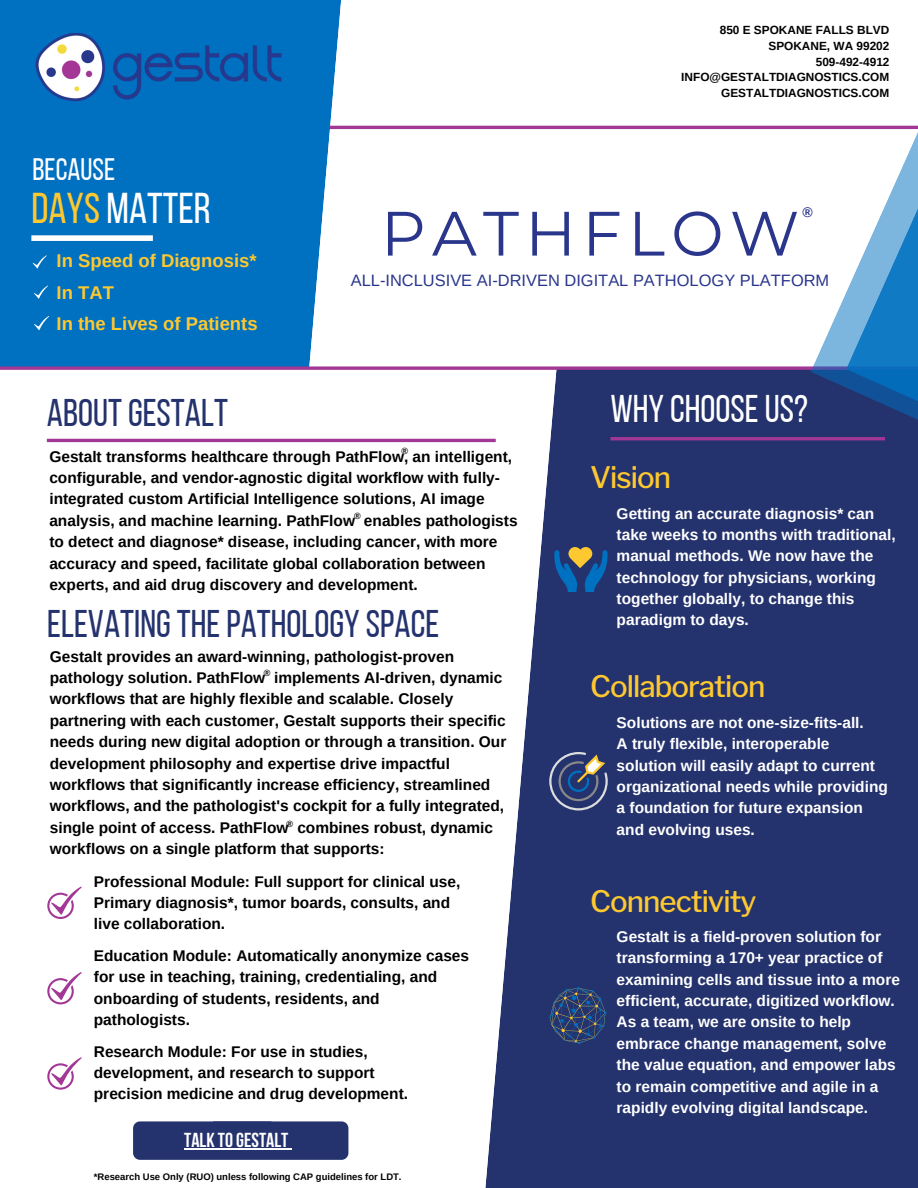
<style>
.page{position:relative;width:918px;height:1188px;background:#fff}
.page>*{position:absolute;margin:0;border:0;box-sizing:border-box;transform-origin:0 0}
.t1{font:62.55px "Montserrat";letter-spacing:.1em;color:#2a368c}
.t2{font:43.05px "Bebas Neue";color:#fff}
.t3{font:38.55px "Bebas Neue";color:#24326d}
.t4{font:38.55px "Bebas Neue";color:#fff}
.t5{font:31.05px "Bebas Neue";color:#fff}
.t6{font:500 29.55px "Libre Franklin";letter-spacing:-.035em;color:#fdc830}
.t7{font:700 20.25px "Bebas Neue";color:#fff}
.t8{font:700 18.45px/31.5px "Arimo";color:#fdc830}
.t9{font:16.5px "Arimo";color:#2a368c}
.t10{font:700 15.45px/21.3px "Arimo";color:#000}
.t11{font:700 15.45px/21.3px "Arimo";color:#fff}
.t12{font:700 13.95px "Arimo";color:#2a368c}
.t13{font:700 11.85px/15.8px "Arimo";color:#000;text-align:right}
.t14{font:700 9.45px "Arimo";color:#000}
.t15{font:700 9px "Arimo";color:#000}
.s1{color:#fdc830}
</style>
<div class="page">
<svg style="left:482px;top:370px;width:436px;height:818px;background:#39457b"></svg>
<hr style="left:0;top:126px;width:918px;height:3px;background:#a33795">
<div style="left:0;top:0;width:345px;height:366px;background:#0070c0"></div>
<svg style="left:0;top:366px;width:811px;height:4px;background:#a34ca0"></svg>
<img style="left:35px;top:33px;width:248px;height:68px">
<hr style="left:47px;top:439px;width:449px;height:3px;background:#a33795">
<svg style="left:47px;top:886px;width:35px;height:33px"></svg>
<hr style="left:610px;top:437px;width:275px;height:3px;background:#a33795">
<svg style="left:553px;top:547px;width:55px;height:45px;background:#345b81"></svg>
<svg style="left:549px;top:987px;width:58px;height:57px;background:#304470"></svg>
<svg style="left:549px;top:752px;width:59px;height:58px;background:#49557d"></svg>
<div style="left:31px;top:235px;width:122px;height:6px;background:#fff"></div>
<svg style="left:32px;top:255px;width:15px;height:14px"></svg>
<svg style="left:34px;top:285px;width:14px;height:14px"></svg>
<svg style="left:34px;top:316px;width:15px;height:14px"></svg>
<svg style="left:47px;top:972px;width:35px;height:32px"></svg>
<svg style="left:47px;top:1057px;width:35px;height:33px"></svg>
<svg style="left:811px;top:125px;width:107px;height:409px"></svg>
<svg style="left:846px;top:125px;width:72px;height:406px"></svg>
<div style="left:133px;top:1121px;width:144px;height:39px;background:#24326d;border-radius:7px"></div>
<hr style="left:184px;top:1148px;width:104px;height:1px;background:#fff">
<svg style="left:214px;top:1121px;width:134px;height:39px"></svg>
<h3 class="t5" style="left:32px;top:157px;width:84px">BECAUSE</h3>
<h2 class="t2" style="left:31px;top:191px;width:181px"><span class="s1">DAYS</span> MATTER</h2>
<p class="t8" style="left:57px;top:245px;width:203px">In Speed of Diagnosis*<br>In TAT<br>In the Lives of Patients</p>
<h3 class="t3" style="left:47px;top:397px;width:183px">ABOUTGESTALT</h3>
<p class="t13" style="left:681px;top:22px;width:210px">850 E SPOKANE FALLS BLVD<br>SPOKANE, WA 99202<br>509-492-4912<br>INFO@GESTALTDIAGNOSTICS.COM<br>GESTALTDIAGNOSTICS.COM</p>
<p class="t12" style="left:802px;top:205px;width:12px">®</p>
<h1 class="t1" style="left:381px;top:195px;width:420px">PATHFLOW</h1>
<p class="t9" style="left:351px;top:271px;width:480px">ALL-INCLUSIVE AI-DRIVEN DIGITAL PATHOLOGY PLATFORM</p>
<h3 class="t4" style="left:610px;top:393px;width:199px">WHY CHOOSEUS?</h3>
<p class="t15" style="left:401px;top:446px;width:8px">®</p>
<p class="t10" style="left:49px;top:446px;width:470px">Gestalt transforms healthcare through PathFlow, an intelligent, configurable, and vendor-agnostic digital workflow with fully&shy;integrated custom Artificial Intelligence solutions, AI image analysis, and machine learning. PathFlow enables pathologists to detect and diagnose* disease, including cancer, with more accuracy and speed, facilitate global collaboration between experts, and aid drug discovery and development.</p>
<p class="t15" style="left:354px;top:511px;width:8px">®</p>
<h3 class="t3" style="left:47px;top:608px;width:394px">ELEVATINGTHEPATHOLOGY SPACE</h3>
<p class="t10" style="left:50px;top:646px;width:458px">Gestalt provides an award-winning, pathologist-proven pathology solution. PathFlow implements AI-driven, dynamic workflows that are highly flexible and scalable. Closely partnering with each customer, Gestalt supports their specific needs during new digital adoption or through a transition. Our development philosophy and expertise drive impactful workflows that significantly increase efficiency, streamlined workflows, and the pathologist's cockpit for a fully integrated, single point of access. PathFlow combines robust, dynamic workflows on a single platform that supports:</p>
<p class="t15" style="left:264px;top:668px;width:8px">®</p>
<p class="t15" style="left:287px;top:818px;width:8px">®</p>
<p class="t10" style="left:94px;top:871px;width:368px">Professional Module: Full support for clinical use,<br>Primary diagnosis*, tumor boards, consults, and live collaboration.</p>
<p class="t10" style="left:94px;top:945px;width:377px">Education Module: Automatically anonymize cases for use in teaching, training, credentialing, and onboarding of students, residents, and pathologists.</p>
<p class="t10" style="left:94px;top:1041px;width:316px">Research Module: For use in studies, development, and research to support precision medicine and drug development.</p>
<h3 class="t7" style="left:184px;top:1132px;width:106px">TALK TOGESTALT</h3>
<p class="t14" style="left:94px;top:1171px;width:309px">*Research Use Only (RUO) unless following CAP guidelines for LDT.</p>
<h3 class="t6" style="left:590px;top:460px;width:83px">Vision</h3>
<p class="t11" style="left:617px;top:502px;width:281px">Getting an accurate diagnosis* can take weeks to months with traditional, manual methods. We now have the technology for physicians, working together globally, to change this paradigm to days.</p>
<h3 class="t6" style="left:590px;top:669px;width:177px">Collaboration</h3>
<p class="t11" style="left:617px;top:712px;width:273px">Solutions are not one-size-fits-all.<br>A truly flexible, interoperable solution will easily adapt to current organizational needs while providing a foundation for future expansion and evolving uses.</p>
<h3 class="t6" style="left:590px;top:883px;width:168px">Connectivity</h3>
<p class="t11" style="left:617px;top:926px;width:285px">Gestalt is a field-proven solution for transforming a 170+ year practice of examining cells and tissue into a more efficient, accurate, digitized workflow.<br>As a team, we are onsite to help embrace change management, solve the value equation, and empower labs to remain competitive and agile in a rapidly evolving digital landscape.</p>
</div>
